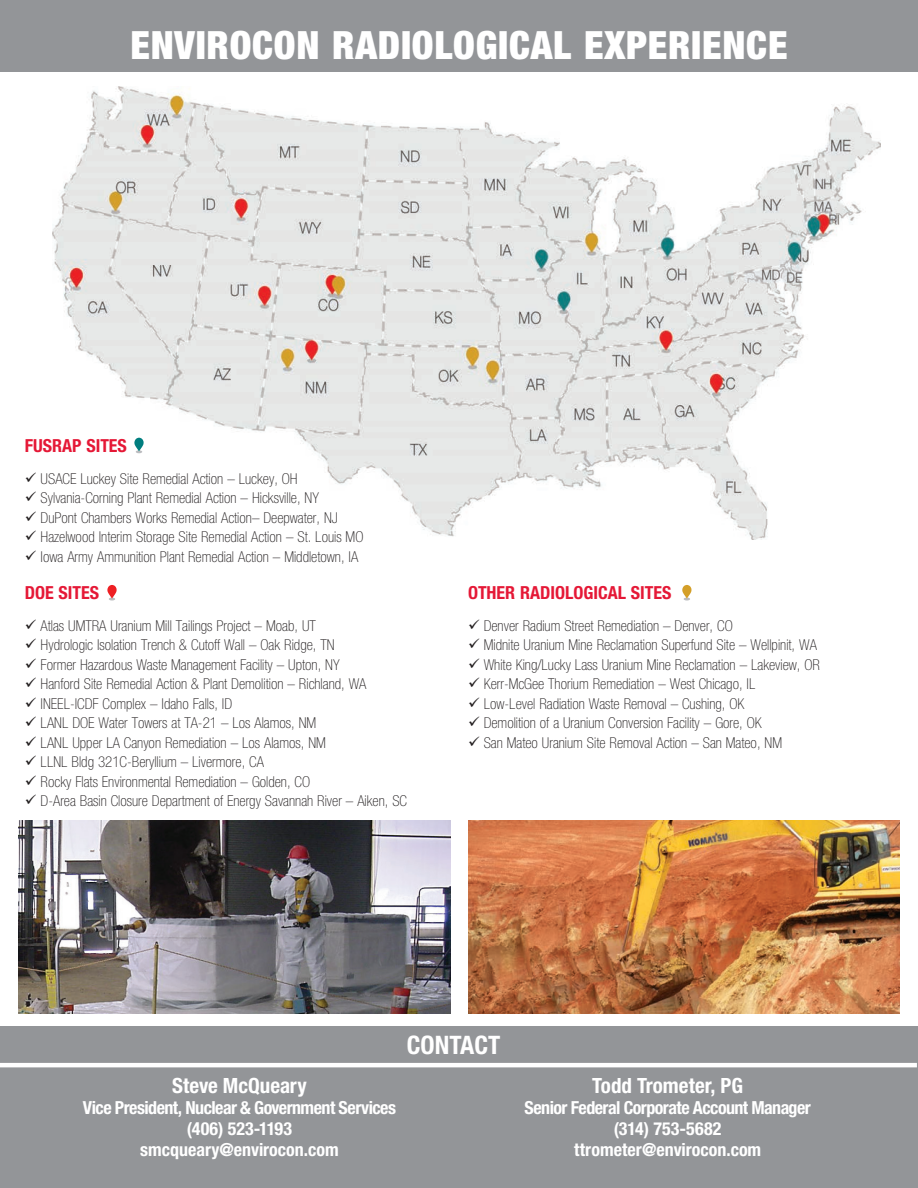
<style>
.page{position:relative;width:918px;height:1188px;background:#fff}
.page>*{position:absolute;margin:0;border:0;box-sizing:border-box;transform-origin:0 0}
.t1{font:900 condensed 39px "Helvetica Neue LT Std";letter-spacing:.02em;color:#fff}
.t2{font:700 condensed 25.5px "Helvetica Neue LT Std";color:#fff}
.t3{font:700 condensed 21px "Helvetica Neue LT Std";color:#fff}
.t4{font:700 condensed 18px/21px "Helvetica Neue LT Std";letter-spacing:-.03em;color:#fff;text-align:center}
.t5{font:700 condensed 18px "Helvetica Neue LT Std";color:#e51836}
.t6{font:100 condensed 15px "Helvetica Neue LT Std";color:#231f20}
</style>
<div class="page">
<img style="left:52px;top:86px;width:829px;height:454px">
<div style="left:0;top:0;width:918px;height:72px;background:#939598"></div>
<img style="left:18px;top:821px;width:432px;height:193px">
<img style="left:468px;top:821px;width:432px;height:193px">
<div style="left:0;top:1026px;width:918px;height:162px;background:#939598"></div>
<hr style="left:0;top:1063px;width:917px;height:4px;background:#fff">
<svg style="left:107px;top:585px;width:10px;height:16px"></svg>
<svg style="left:134px;top:438px;width:10px;height:15px"></svg>
<svg style="left:682px;top:585px;width:10px;height:16px"></svg>
<h1 class="t1" style="left:131px;top:21px;width:658px">ENVIROCON RADIOLOGICAL EXPERIENCE</h1>
<p class="t5" style="left:25px;top:435px;width:104px">FUSRAP SITES</p>
<p class="t6" style="left:25px;top:470px;width:274px">✓ USACE Luckey Site Remedial Action – Luckey, OH</p>
<p class="t6" style="left:25px;top:489px;width:296px">✓ Sylvania-Corning Plant Remedial Action – Hicksville, NY</p>
<p class="t6" style="left:25px;top:509px;width:315px">✓ DuPont Chambers Works Remedial Action– Deepwater, NJ</p>
<p class="t6" style="left:25px;top:528px;width:340px">✓ Hazelwood Interim Storage Site Remedial Action – St. Louis MO</p>
<p class="t6" style="left:25px;top:548px;width:335px">✓ Iowa Army Ammunition Plant Remedial Action – Middletown, IA</p>
<p class="t5" style="left:25px;top:582px;width:76px">DOE SITES</p>
<p class="t6" style="left:25px;top:617px;width:292px">✓ Atlas UMTRA Uranium Mill Tailings Project – Moab, UT</p>
<p class="t6" style="left:25px;top:637px;width:311px">✓ Hydrologic Isolation Trench &amp; Cutoff Wall – Oak Ridge, TN</p>
<p class="t6" style="left:25px;top:656px;width:316px">✓ Former Hazardous Waste Management Facility – Upton, NY</p>
<p class="t6" style="left:25px;top:676px;width:343px">✓ Hanford Site Remedial Action &amp; Plant Demolition – Richland, WA</p>
<p class="t6" style="left:25px;top:695px;width:209px">✓ INEEL-ICDF Complex – Idaho Falls, ID</p>
<p class="t6" style="left:25px;top:715px;width:293px">✓ LANL DOE Water Towers at TA-21 – Los Alamos, NM</p>
<p class="t6" style="left:25px;top:734px;width:303px">✓ LANL Upper LA Canyon Remediation – Los Alamos, NM</p>
<p class="t6" style="left:25px;top:754px;width:241px">✓ LLNL Bldg 321C-Beryllium – Livermore, CA</p>
<p class="t6" style="left:25px;top:773px;width:287px">✓ Rocky Flats Environmental Remediation – Golden, CO</p>
<p class="t6" style="left:25px;top:793px;width:384px">✓ D-Area Basin Closure Department of Energy Savannah River – Aiken, SC</p>
<p class="t5" style="left:468px;top:582px;width:205px">OTHER RADIOLOGICAL SITES</p>
<p class="t6" style="left:468px;top:617px;width:266px">✓ Denver Radium Street Remediation – Denver, CO</p>
<p class="t6" style="left:468px;top:637px;width:350px">✓ Midnite Uranium Mine Reclamation Superfund Site – Wellpinit, WA</p>
<p class="t6" style="left:468px;top:656px;width:354px">✓ White King/Lucky Lass Uranium Mine Reclamation – Lakeview, OR</p>
<p class="t6" style="left:468px;top:676px;width:289px">✓ Kerr-McGee Thorium Remediation – West Chicago, IL</p>
<p class="t6" style="left:468px;top:695px;width:278px">✓ Low-Level Radiation Waste Removal – Cushing, OK</p>
<p class="t6" style="left:468px;top:715px;width:295px">✓ Demolition of a Uranium Conversion Facility – Gore, OK</p>
<p class="t6" style="left:468px;top:734px;width:316px">✓ San Mateo Uranium Site Removal Action – San Mateo, NM</p>
<h3 class="t3" style="left:172px;top:1072px;width:136px">Steve McQueary</h3>
<p class="t4" style="left:83px;top:1096px;width:315px">Vice President, Nuclear &amp; Government Services (406) 523-1193<br>smcqueary@envirocon.com</p>
<h2 class="t2" style="left:407px;top:1030px;width:95px">CONTACT</h2>
<h3 class="t3" style="left:592px;top:1072px;width:153px">Todd Trometer, PG</h3>
<p class="t4" style="left:525px;top:1096px;width:288px">Senior Federal Corporate Account Manager (314) 753-5682 ttrometer@envirocon.com</p>
</div>
